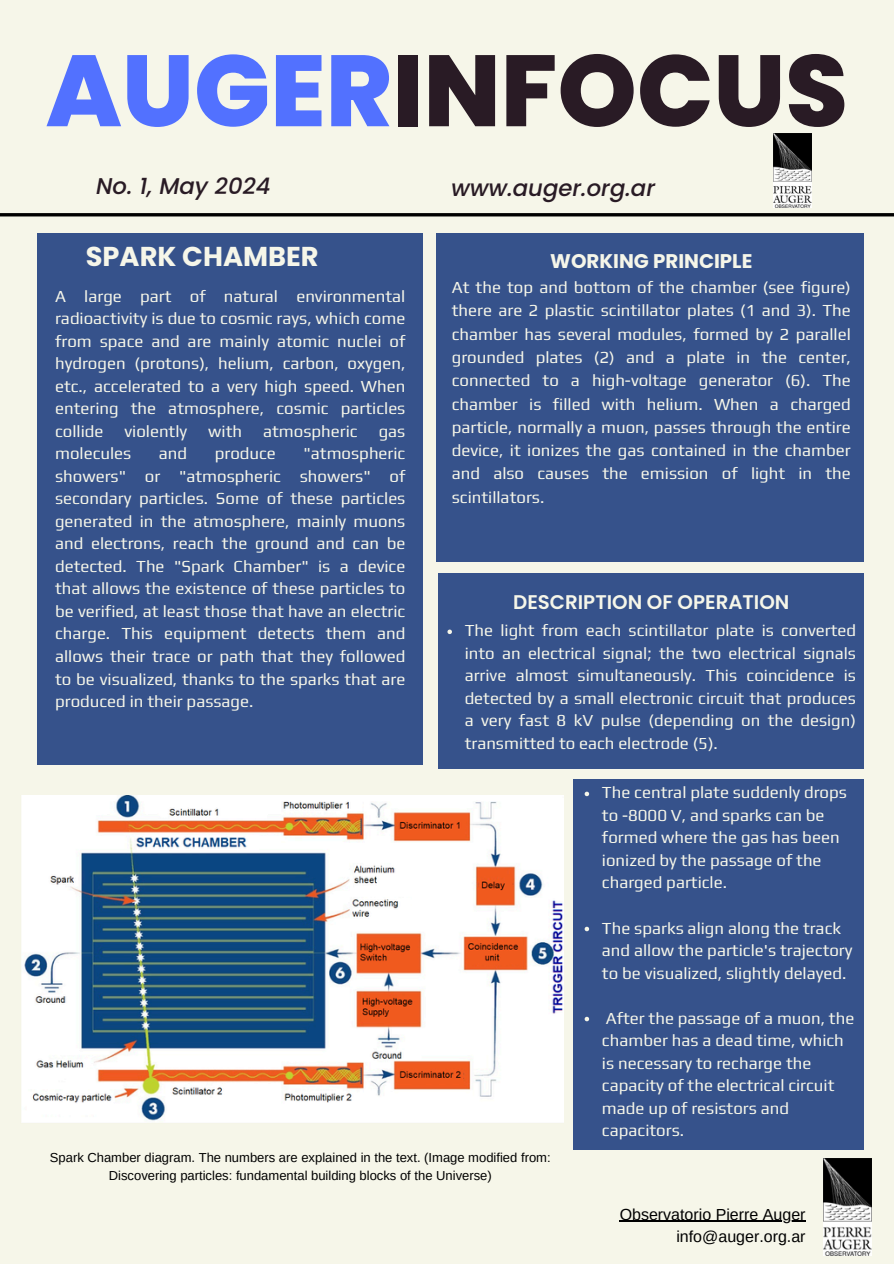
<style>
.page{position:relative;width:894px;height:1264px;background:#fff}
.page>*{position:absolute;margin:0;border:0;box-sizing:border-box;transform-origin:0 0}
.t1{font:800 100.95px "Poppins";color:#291b25}
.t2{font:700 27.3px "Poppins";color:#f6f6e9}
.t3{font:italic 500 22.8px "Poppins";color:#291b25}
.t4{font:600 19.8px "Poppins";color:#f6f6e9}
.t5{font:700 19.8px "Poppins";color:#f6f6e9}
.t6{font:16.8px/22.5px "Play";color:#f6f6e9;text-align:justify}
.t7{font:16.05px/22px "Arimo";color:#000;text-align:right}
.t8{font:13.05px/18px "Arimo";color:#000;text-align:center}
.s1{color:#5271ff}
</style>
<div class="page">
<div style="left:0;top:0;width:893px;height:1263px;background:#f6f6e9"></div>
<div style="left:38px;top:233px;width:385px;height:531px;background:#36528b"></div>
<div style="left:439px;top:574px;width:424px;height:195px;background:#36528b"></div>
<div style="left:436px;top:233px;width:427px;height:328px;background:#36528b"></div>
<hr style="left:0;top:213px;width:893px;height:3px;background:#000">
<div style="left:573px;top:779px;width:290px;height:371px;background:#36528b"></div>
<img style="left:823px;top:1158px;width:48px;height:97px">
<img style="left:773px;top:133px;width:37px;height:74px">
<img style="left:21px;top:795px;width:542px;height:328px">
<svg style="left:447px;top:629px;width:5px;height:5px"></svg>
<svg style="left:584px;top:791px;width:5px;height:5px"></svg>
<svg style="left:584px;top:926px;width:5px;height:5px"></svg>
<svg style="left:584px;top:1016px;width:5px;height:5px"></svg>
<hr style="left:619px;top:1220px;width:186px;height:1px;background:#000">
<p class="t1" style="left:46px;top:20px;width:803px"><span class="s1">AUGER</span>INFOCUS</p>
<h4 class="t3" style="left:96px;top:170px;width:176px">No. 1, May 2024</h4>
<h4 class="t3" style="left:451px;top:172px;width:205px">www.auger.org.ar</h4>
<h5 class="t2" style="left:86px;top:237px;width:234px">SPARK CHAMBER</h5>
<p class="t5" style="left:550px;top:248px;width:203px">WORKING PRINCIPLE</p>
<p class="t6" style="left:451px;top:275px;width:400px;line-height:23.2px">At the top and bottom of the chamber (see figure) there are 2 plastic scintillator plates (1 and 3). The chamber has several modules, formed by 2 parallel grounded plates (2) and a plate in the center, connected to a high-voltage generator (6). The chamber is filled with helium. When a charged particle, normally a muon, passes through the entire device, it ionizes the gas contained in the chamber and also causes the emission of light in the scintillators.</p>
<h5 class="t6" style="left:55px;top:284px;width:352px">A large part of natural environmental radioactivity is due to cosmic rays, which come from space and are mainly atomic nuclei of hydrogen (protons), helium, carbon, oxygen, etc., accelerated to a very high speed. When entering the atmosphere, cosmic particles collide</h5>
<h5 class="t6" style="left:124px;top:419px;width:64px">violently</h5>
<h5 class="t6" style="left:208px;top:419px;width:35px">with</h5>
<h5 class="t6" style="left:263px;top:419px;width:96px">atmospheric</h5>
<h5 class="t6" style="left:378px;top:419px;width:28px">gas</h5>
<h5 class="t6" style="left:55px;top:442px;width:78px">molecules</h5>
<h5 class="t6" style="left:159px;top:442px;width:30px">and</h5>
<h5 class="t6" style="left:215px;top:442px;width:63px">produce</h5>
<h5 class="t6" style="left:55px;top:442px;width:352px;text-indent:248px">"atmospheric showers" or "atmospheric showers" of secondary particles. Some of these particles generated in the atmosphere, mainly muons and electrons, reach the ground and can be detected. The "Spark Chamber" is a device that allows the existence of these particles to be verified, at least those that have an electric charge. This equipment detects them and allows their trace or path that they followed to be visualized, thanks to the sparks that are produced in their passage.</h5>
<h2 class="t4" style="left:513px;top:588px;width:277px">DESCRIPTION OF OPERATION</h2>
<p class="t6" style="left:464px;top:619px;width:392px">The light from each scintillator plate is converted into an electrical signal; the two electrical signals arrive almost simultaneously. This coincidence is detected by a small electronic circuit that produces a very fast 8 kV pulse (depending on the design) transmitted to each electrode (5).</p>
<p class="t6" style="left:601px;top:781px;width:246px;text-align:left">The central plate suddenly drops to -8000 V, and sparks can be formed where the gas has been ionized by the passage of the charged particle.</p>
<p class="t6" style="left:601px;top:916px;width:252px;text-align:left">The sparks align along the track and allow the particle's trajectory to be visualized, slightly delayed.</p>
<p class="t6" style="left:601px;top:1006px;width:254px;text-align:left">After the passage of a muon, the chamber has a dead time, which is necessary to recharge the capacity of the electrical circuit made up of resistors and capacitors.</p>
<p class="t8" style="left:50px;top:1148px;width:502px">Spark Chamber diagram. The numbers are explained in the text. (Image modified from:<br>Discovering particles: fundamental building blocks of the Universe)</p>
<h5 class="t7" style="left:619px;top:1202px;width:187px">Observatorio Pierre Auger info@auger.org.ar</h5>
</div>
